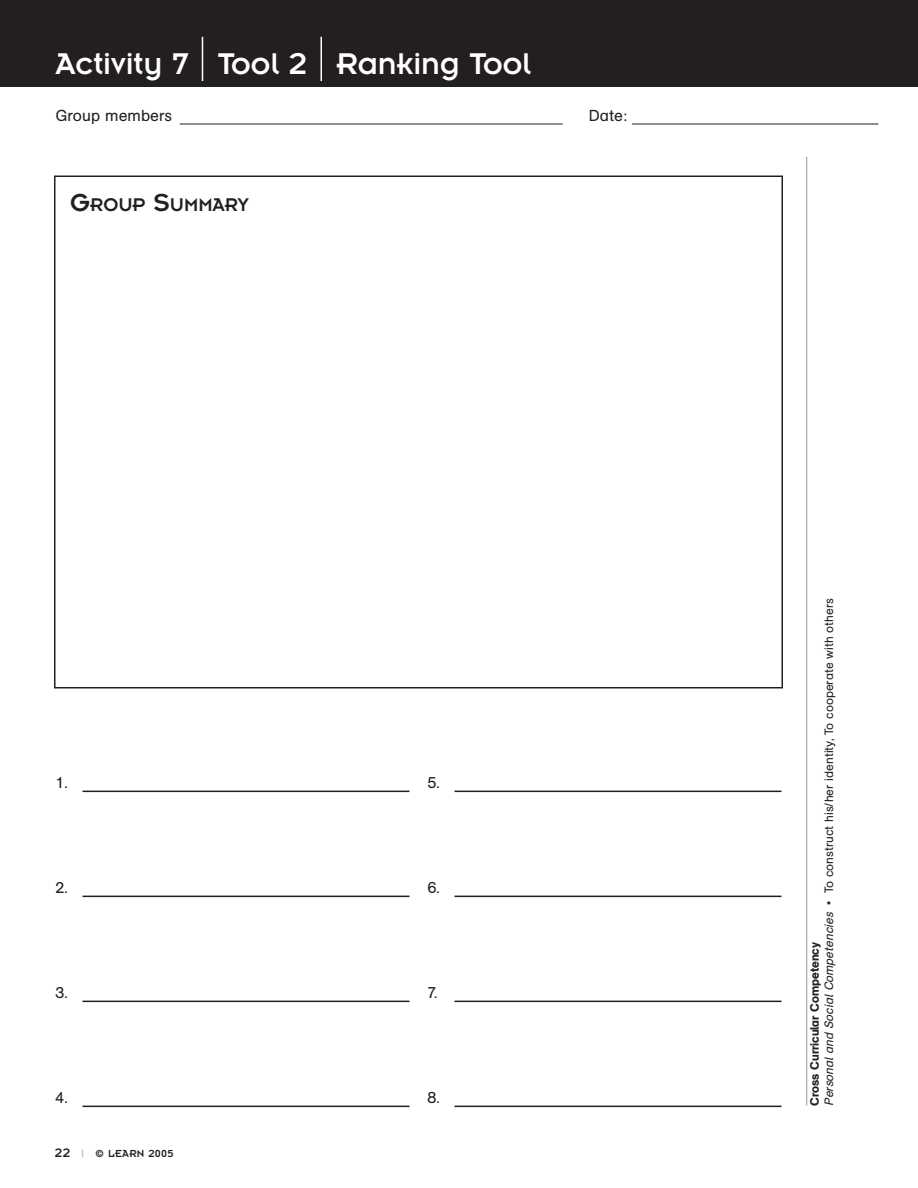
<style>
.page{position:relative;width:918px;height:1188px;background:#fff}
.page>*{position:absolute;margin:0;border:0;box-sizing:border-box;transform-origin:0 0}
.t1{font:33px "Insignia";color:#fff}
.t2{font:20.25px "Insignia";color:#231f20}
.t3{font:15.75px "AG Schoolbook Regular A";color:#231f20}
.t4{font:12px "AG Schoolbook Regular A";color:#231f20}
.t5{font:12px "AG Schoolbook Medium A";color:#231f20}
.t6{font:11.25px "Insignia";letter-spacing:.025em;color:#231f20}
.s1{font-size:27px}
.s2{font-size:13.5px}
.s3{color:#bcbdc0}
.s4{font-style:italic}
</style>
<div class="page">
<div style="left:0;top:0;width:918px;height:86px;background:#231f20"></div>
<hr style="left:806px;top:157px;width:1px;height:949px;background:#939598">
<hr style="left:82px;top:791px;width:328px;height:1px;background:#231f20">
<hr style="left:82px;top:896px;width:328px;height:1px;background:#231f20">
<hr style="left:82px;top:1001px;width:328px;height:1px;background:#231f20">
<hr style="left:82px;top:1106px;width:328px;height:1px;background:#231f20">
<hr style="left:454px;top:791px;width:328px;height:1px;background:#231f20">
<hr style="left:454px;top:896px;width:328px;height:1px;background:#231f20">
<hr style="left:454px;top:1001px;width:328px;height:1px;background:#231f20">
<hr style="left:454px;top:1106px;width:328px;height:1px;background:#231f20">
<hr style="left:180px;top:124px;width:383px;height:1px;background:#231f20">
<hr style="left:632px;top:124px;width:246px;height:1px;background:#231f20">
<hr style="left:202px;top:37px;width:1px;height:44px;background:#fff">
<hr style="left:321px;top:37px;width:1px;height:44px;background:#fff">
<h1 class="t1" style="left:56px;top:53px;width:477px">Activity 7 Tool 2 Ranking Tool</h1>
<h3 class="t3" style="left:56px;top:110px;width:118px">Group members</h3>
<h3 class="t3" style="left:589px;top:110px;width:40px">Date:</h3>
<h2 class="t2" style="left:70px;top:199px;width:180px"><span class="s1">G</span>ROUP <span class="s1">S</span>UMMARY</h2>
<h3 class="t3" style="left:56px;top:776px;width:14px">1.</h3>
<h3 class="t3" style="left:428px;top:776px;width:14px">5.</h3>
<h3 class="t3" style="left:56px;top:881px;width:14px">2.</h3>
<h3 class="t3" style="left:428px;top:881px;width:14px">6.</h3>
<h3 class="t3" style="left:56px;top:986px;width:14px">3.</h3>
<h3 class="t3" style="left:428px;top:986px;width:11px">7.</h3>
<h3 class="t3" style="left:56px;top:1091px;width:14px">4.</h3>
<h3 class="t3" style="left:428px;top:1091px;width:14px">8.</h3>
<p class="t6" style="left:55px;top:1150px;width:120px"><span class="s2">22</span> <span class="s3">|</span> © LEARN 2005</p>
<p class="t4" style="left:825px;top:1106px;width:509px;rotate:-90deg"><span class="s4">Personal and Social Competencies</span> • To construct his/her identity, To cooperate with others</p>
<p class="t5" style="left:810px;top:1106px;width:165px;rotate:-90deg">Cross Curricular Competency</p>
</div>
